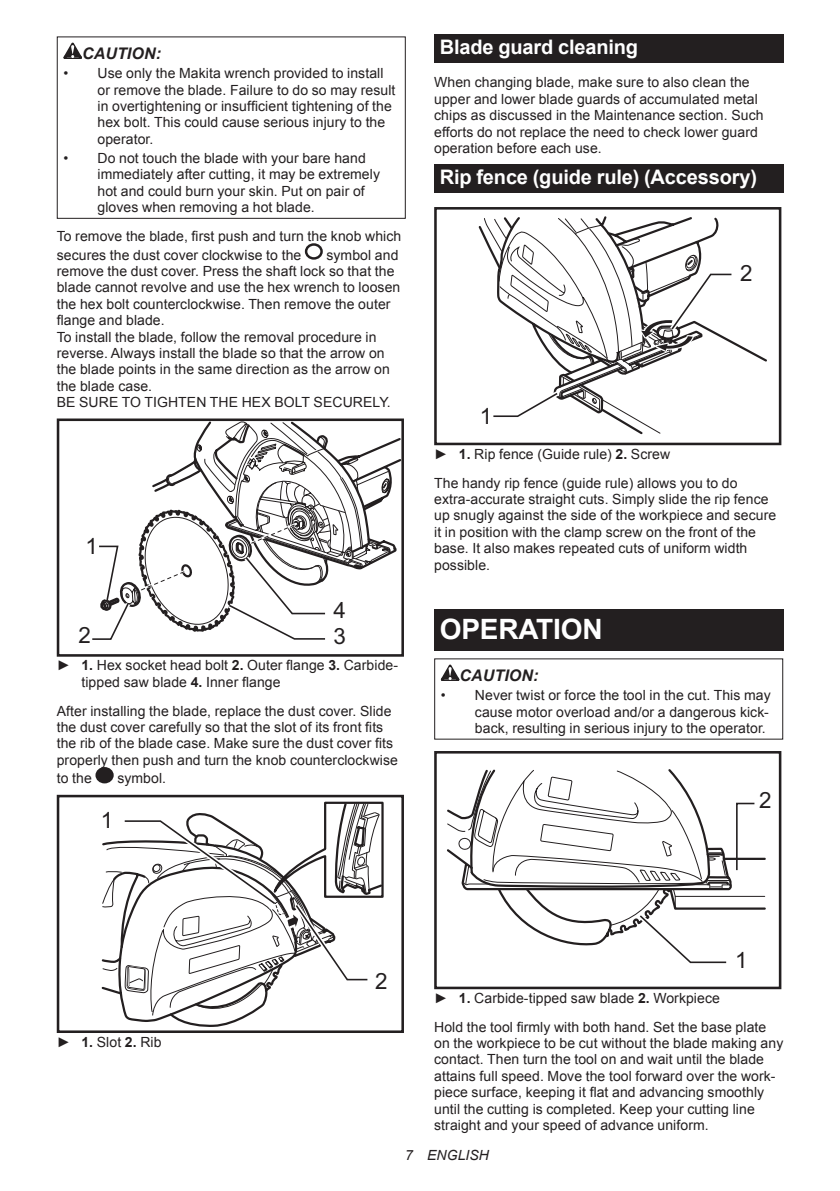
<style>
.page{position:relative;width:840px;height:1191px;background:#fff}
.page>*{position:absolute;margin:0;border:0;box-sizing:border-box;transform-origin:0 0}
.t1{font:700 28px "Arial";letter-spacing:-.01em;color:#fff}
.t2{font:22.4px "Arial";color:#231f20}
.t3{font:700 20px "Arial";letter-spacing:-.01em;color:#fff}
.t4{font:italic 700 16px "Arial";letter-spacing:.005em;color:#231f20}
.t5{font:14px/16.4px "Arial";letter-spacing:.005em;color:#231f20}
.t6{font:italic 14px "Arial";letter-spacing:.005em;color:#231f20}
.s1{font-weight:700}
</style>
<div class="page">
<svg style="left:63px;top:43px;width:19px;height:16px"></svg>
<div style="left:57px;top:36px;width:348px;height:183px;border:1px solid #231f20"></div>
<div style="left:305px;top:243px;width:17px;height:17px;border:2px solid #231f20;border-radius:50%"></div>
<div style="left:57px;top:418px;width:347px;height:238px;border:3px solid #231f20"></div>
<svg style="left:87px;top:419px;width:316px;height:225px"></svg>
<div style="left:95px;top:767px;width:19px;height:16px;background:#231f20;border-radius:50%"></div>
<div style="left:57px;top:795px;width:347px;height:238px;border:3px solid #231f20"></div>
<svg style="left:100px;top:801px;width:284px;height:232px"></svg>
<div style="left:434px;top:34px;width:348px;height:29px;background:#231f20"></div>
<div style="left:434px;top:164px;width:348px;height:29px;background:#231f20"></div>
<div style="left:434px;top:207px;width:347px;height:238px;border:3px solid #231f20"></div>
<svg style="left:478px;top:216px;width:289px;height:219px"></svg>
<div style="left:434px;top:609px;width:348px;height:41px;background:#231f20"></div>
<svg style="left:440px;top:664px;width:19px;height:17px"></svg>
<div style="left:434px;top:751px;width:347px;height:238px;border:3px solid #231f20"></div>
<svg style="left:447px;top:769px;width:319px;height:195px"></svg>
<p class="t4" style="left:82px;top:43px;width:80px">CAUTION:</p>
<p class="t5" style="left:97px;top:65px;width:299px;text-indent:-34px">• Use only the Makita wrench provided to install or remove the blade. Failure to do so may result in overtightening or insufficient tightening of the hex bolt. This could cause serious injury to the operator.</p>
<p class="t5" style="left:97px;top:150px;width:284px;text-indent:-34px">• Do not touch the blade with your bare hand immediately after cutting, it may be extremely hot and could burn your skin. Put on pair of gloves when removing a hot blade.</p>
<p class="t5" style="left:57px;top:227px;width:346px;line-height:18.8px">To remove the blade, first push and turn the knob which secures the dust cover clockwise to the</p>
<p class="t5" style="left:57px;top:247px;width:345px;text-indent:269px">symbol and remove the dust cover. Press the shaft lock so that the blade cannot revolve and use the hex wrench to loosen the hex bolt counterclockwise. Then remove the outer flange and blade.<br>To install the blade, follow the removal procedure in reverse. Always install the blade so that the arrow on the blade points in the same direction as the arrow on the blade case.<br>BE SURE TO TIGHTEN THE HEX BOLT SECURELY.</p>
<h2 class="t2" style="left:85px;top:531px;width:14px">1</h2>
<h2 class="t2" style="left:333px;top:595px;width:14px">4</h2>
<h2 class="t2" style="left:78px;top:620px;width:14px">2</h2>
<h2 class="t2" style="left:333px;top:621px;width:14px">3</h2>
<p class="t5" style="left:81px;top:657px;width:318px;text-indent:-25px">► <span class="s1">1.</span> Hex socket head bolt <span class="s1">2.</span> Outer flange <span class="s1">3.</span> Carbide&shy;tipped saw blade <span class="s1">4.</span> Inner flange</p>
<p class="t5" style="left:57px;top:702px;width:342px">After installing the blade, replace the dust cover. Slide the dust cover carefully so that the slot of its front fits the rib of the blade case. Make sure the dust cover fits properly then push and turn the knob counterclockwise</p>
<p class="t5" style="left:57px;top:770px;width:37px">to the</p>
<p class="t5" style="left:117px;top:770px;width:50px">symbol.</p>
<h2 class="t2" style="left:101px;top:806px;width:14px">1</h2>
<h3 class="t3" style="left:439px;top:34px;width:200px">Blade guard cleaning</h3>
<p class="t5" style="left:434px;top:74px;width:330px">When changing blade, make sure to also clean the upper and lower blade guards of accumulated metal chips as discussed in the Maintenance section. Such efforts do not replace the need to check lower guard operation before each use.</p>
<h3 class="t3" style="left:439px;top:164px;width:318px">Rip fence (guide rule) (Accessory)</h3>
<h2 class="t2" style="left:479px;top:401px;width:14px">1</h2>
<h2 class="t2" style="left:739px;top:258px;width:14px">2</h2>
<p class="t5" style="left:434px;top:439px;width:305px;line-height:28.8px">► <span class="s1">1.</span> Rip fence (Guide rule) <span class="s1">2.</span> Screw<br>The handy rip fence (guide rule) allows you to do</p>
<p class="t5" style="left:434px;top:491px;width:343px">extra-accurate straight cuts. Simply slide the rip fence up snugly against the side of the workpiece and secure it in position with the clamp screw on the front of the base. It also makes repeated cuts of uniform width possible.</p>
<h1 class="t1" style="left:439px;top:610px;width:164px">OPERATION</h1>
<p class="t4" style="left:459px;top:664px;width:80px">CAUTION:</p>
<p class="t5" style="left:474px;top:687px;width:297px;text-indent:-34px">• Never twist or force the tool in the cut. This may cause motor overload and/or a dangerous kick&shy;back, resulting in serious injury to the operator.</p>
<h2 class="t2" style="left:758px;top:785px;width:14px">2</h2>
<p class="t5" style="left:57px;top:1033px;width:106px">► <span class="s1">1.</span> Slot <span class="s1">2.</span> Rib</p>
<h2 class="t2" style="left:375px;top:966px;width:14px">2</h2>
<h2 class="t2" style="left:734px;top:945px;width:14px">1</h2>
<p class="t5" style="left:434px;top:983px;width:333px;line-height:28.8px">► <span class="s1">1.</span> Carbide-tipped saw blade <span class="s1">2.</span> Workpiece<br>Hold the tool firmly with both hand. Set the base plate</p>
<p class="t5" style="left:434px;top:1035px;width:350px">on the workpiece to be cut without the blade making any contact. Then turn the tool on and wait until the blade attains full speed. Move the tool forward over the work&shy;piece surface, keeping it flat and advancing smoothly until the cutting is completed. Keep your cutting line straight and your speed of advance uniform.</p>
<p class="t6" style="left:405px;top:1146px;width:85px">7 ENGLISH</p>
</div>
